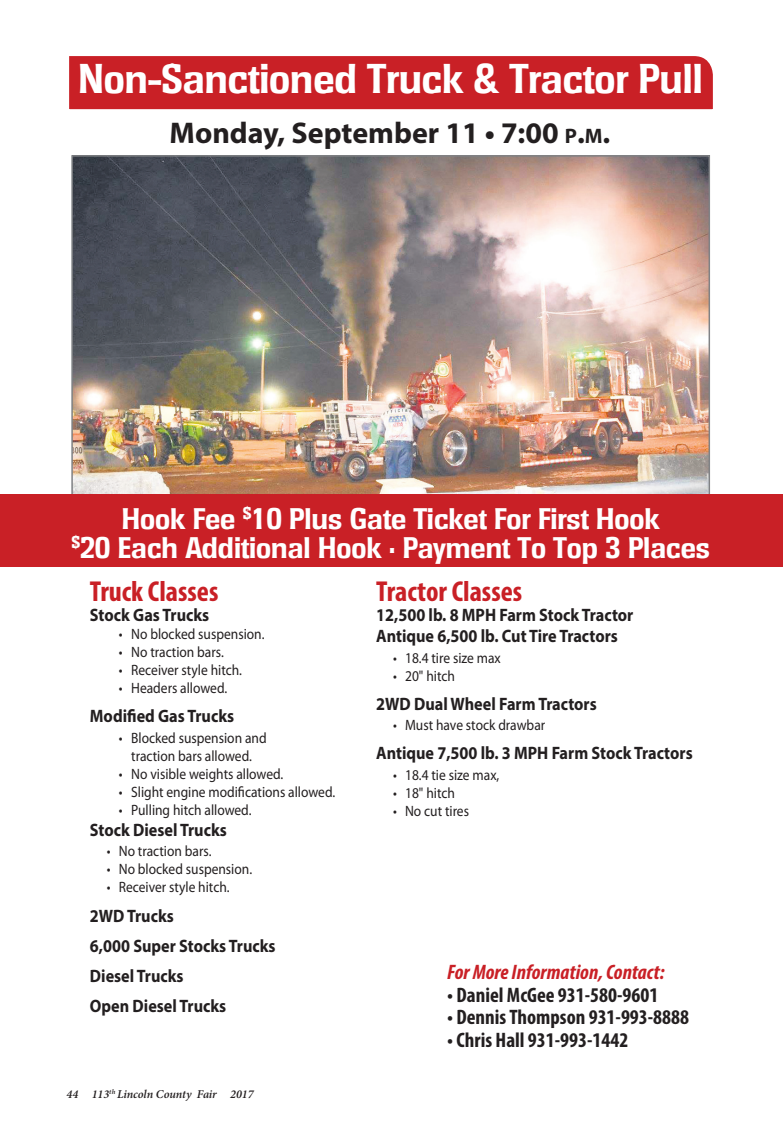
<style>
.page{position:relative;width:783px;height:1134px;background:#fff}
.page>*{position:absolute;margin:0;border:0;box-sizing:border-box;transform-origin:0 0}
.t1{font:40.5px "Corvette GLS";color:#fff;scale:.9 1}
.t2{font:700 30px "Myriad Pro";color:#231f20}
.t3{font:28.95px/29px "Corvette GLS";color:#fff;text-align:center;scale:.9 1}
.t4{font:700 condensed 28.95px "Myriad Pro";color:#c92026}
.t5{font:700 condensed 21px "Myriad Pro";color:#231f20}
.t6{font:italic 700 condensed 21px "Myriad Pro";color:#c92026}
.t7{font:700 18px/29.8px "Myriad Pro";color:#231f20;scale:.9 1}
.t8{font:15px/18px "Myriad Pro";color:#231f20;text-align:center;scale:.9 1}
.t9{font:italic 600 12px "Minion Pro";letter-spacing:-.005em;color:#231f20}
.s1{font-size:21px}
.s2{font-style:inherit}
</style>
<div class="page">
<div style="left:69px;top:56px;width:644px;height:54px;background:#c92026"></div>
<img style="left:74px;top:158px;width:633px;height:337px">
<div style="left:0;top:495px;width:783px;height:72px;background:#c92026"></div>
<h1 class="t1" style="left:79px;top:56px;width:695px">Non-Sanctioned Truck &amp; Tractor Pull</h1>
<h2 class="t2" style="left:170px;top:113px;width:442px">Monday, September 11 • 7:00 <span class="s1">p</span><span class="s2">.</span><span class="s1">m</span><span class="s2">.</span></h2>
<h3 class="t3" style="left:71px;top:504px;width:711px">Hook Fee <sup>$</sup>10 Plus Gate Ticket For First Hook<br><sup>$</sup>20 Each Additional Hook • Payment To Top 3 Places</h3>
<h3 class="t4" style="left:90px;top:573px;width:130px">Truck Classes</h3>
<p class="t7" style="left:90px;top:600px;width:134px">Stock Gas Trucks</p>
<p class="t8" style="left:119px;top:625px;width:163px">• No blocked suspension.</p>
<p class="t8" style="left:119px;top:643px;width:118px">• No traction bars.</p>
<p class="t8" style="left:119px;top:661px;width:138px">• Receiver style hitch.</p>
<p class="t8" style="left:119px;top:679px;width:122px">• Headers allowed.</p>
<p class="t7" style="left:90px;top:701px;width:162px">Modified Gas Trucks</p>
<p class="t8" style="left:119px;top:729px;width:166px">• Blocked suspension and traction bars allowed.</p>
<p class="t8" style="left:119px;top:765px;width:184px">• No visible weights allowed.</p>
<p class="t8" style="left:119px;top:783px;width:242px">• Slight engine modifications allowed.</p>
<p class="t8" style="left:119px;top:801px;width:149px">• Pulling hitch allowed.</p>
<p class="t7" style="left:90px;top:814px;width:154px">Stock Diesel Trucks</p>
<p class="t8" style="left:107px;top:842px;width:118px">• No traction bars.</p>
<p class="t8" style="left:107px;top:860px;width:163px">• No blocked suspension.</p>
<p class="t8" style="left:107px;top:878px;width:138px">• Receiver style hitch.</p>
<p class="t7" style="left:90px;top:900px;width:208px">2WD Trucks<br>6,000 Super Stocks Trucks<br>Diesel Trucks<br>Open Diesel Trucks</p>
<p class="t9" style="left:67px;top:1086px;width:189px">44 113<sup>th</sup> Lincoln County Fair 2017</p>
<h3 class="t4" style="left:376px;top:573px;width:148px">Tractor Classes</h3>
<p class="t7" style="left:376px;top:604px;width:287px;line-height:20.7px">12,500 lb. 8 MPH Farm Stock Tractor<br>Antique 6,500 lb. Cut Tire Tractors</p>
<p class="t8" style="left:393px;top:648px;width:121px">• 18.4 tire size max</p>
<p class="t8" style="left:393px;top:666px;width:70px">• 20" hitch</p>
<p class="t7" style="left:376px;top:688px;width:247px">2WD Dual Wheel Farm Tractors</p>
<p class="t8" style="left:393px;top:716px;width:171px">• Must have stock drawbar</p>
<p class="t7" style="left:376px;top:738px;width:353px">Antique 7,500 lb. 3 MPH Farm Stock Tractors</p>
<p class="t8" style="left:393px;top:765px;width:120px">• 18.4 tie size max,</p>
<p class="t8" style="left:393px;top:783px;width:70px">• 18" hitch</p>
<p class="t8" style="left:393px;top:801px;width:86px">• No cut tires</p>
<h3 class="t6" style="left:447px;top:959px;width:219px">For More Information, Contact:</h3>
<h3 class="t5" style="left:447px;top:982px;width:213px">• Daniel McGee 931-580-9601</h3>
<h3 class="t5" style="left:447px;top:1004px;width:243px">• Dennis Thompson 931-993-8888</h3>
<h3 class="t5" style="left:447px;top:1027px;width:183px">• Chris Hall 931-993-1442</h3>
</div>
